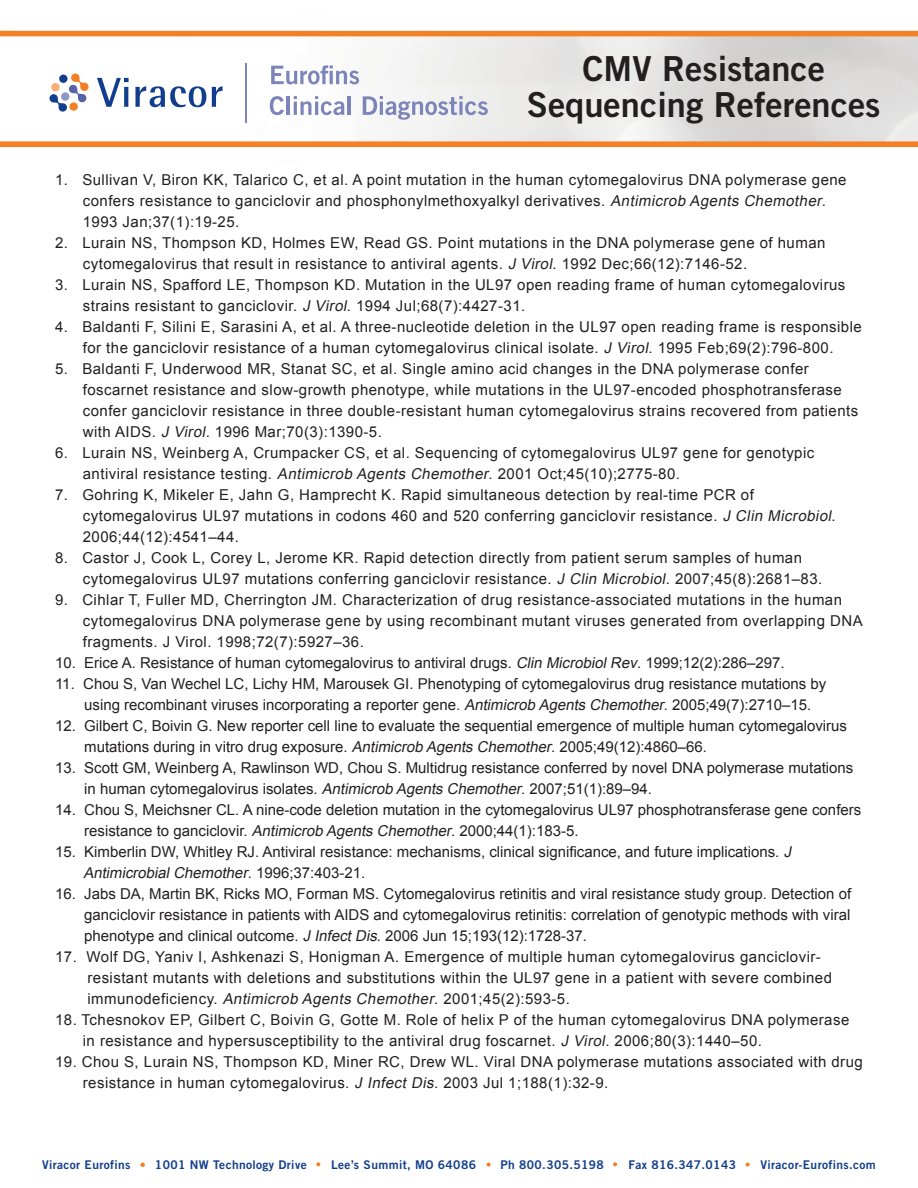
<style>
.page{position:relative;width:918px;height:1188px;background:#fff}
.page>*{position:absolute;margin:0;border:0;box-sizing:border-box;transform-origin:0 0}
.t1{font:34.5px "Trade Gothic LT Std Bd 2";color:#231f20}
.t2{font:15px "Arial";letter-spacing:.03em;color:#231f20}
.t3{font:15px "Arial";color:#231f20}
.t4{font:italic 15px "Arial";color:#231f20}
.t5{font:12px "Trade Gothic LT Std Bd 2";letter-spacing:.03em;color:#103d8c}
.s1{font-style:italic}
.s2{font-style:normal}
</style>
<div class="page">
<img style="left:0;top:30px;width:918px;height:118px">
<hr style="left:246px;top:63px;width:1px;height:59px;background:#7d84ba">
<svg style="left:271px;top:65px;width:88px;height:19px"></svg>
<svg style="left:270px;top:96px;width:14px;height:19px"></svg>
<hr style="left:287px;top:96px;width:3px;height:19px;background:#7d84ba">
<svg style="left:294px;top:96px;width:51px;height:19px"></svg>
<hr style="left:348px;top:96px;width:3px;height:19px;background:#7d84ba">
<svg style="left:363px;top:96px;width:125px;height:24px"></svg>
<svg style="left:50px;top:74px;width:39px;height:38px"></svg>
<div style="left:69px;top:102px;width:9px;height:9px;background:#f48026;border-radius:50%"></div>
<div style="left:51px;top:83px;width:9px;height:8px;background:#faae74;border-radius:50%"></div>
<div style="left:59px;top:75px;width:9px;height:8px;background:#103d8c;border-radius:50%"></div>
<svg style="left:97px;top:78px;width:32px;height:29px"></svg>
<svg style="left:135px;top:86px;width:71px;height:21px"></svg>
<svg style="left:212px;top:86px;width:11px;height:21px"></svg>
<svg style="left:140px;top:1163px;width:5px;height:4px"></svg>
<svg style="left:316px;top:1162px;width:4px;height:4px"></svg>
<svg style="left:487px;top:1163px;width:4px;height:4px"></svg>
<svg style="left:613px;top:1162px;width:4px;height:4px"></svg>
<svg style="left:746px;top:1163px;width:4px;height:4px"></svg>
<p class="t1" style="left:583px;top:47px;width:244px">CMV Resistance</p>
<p class="t1" style="left:527px;top:83px;width:355px">Sequencing References</p>
<p class="t2" style="left:55px;top:170px;width:793px">1. Sullivan V, Biron KK, Talarico C, et al. A point mutation in the human cytomegalovirus DNA polymerase gene</p>
<p class="t2" style="left:83px;top:191px;width:745px">confers resistance to ganciclovir and phosphonylmethoxyalkyl derivatives. <span class="s1">Antimicrob Agents Chemother</span>.</p>
<p class="t2" style="left:83px;top:212px;width:158px">1993 Jan;37(1):19-25.</p>
<p class="t2" style="left:55px;top:233px;width:772px">2. Lurain NS, Thompson KD, Holmes EW, Read GS. Point mutations in the DNA polymerase gene of human</p>
<p class="t2" style="left:83px;top:254px;width:666px">cytomegalovirus that result in resistance to antiviral agents. <span class="s1">J Virol</span>. 1992 Dec;66(12):7146-52.</p>
<p class="t2" style="left:55px;top:275px;width:792px">3. Lurain NS, Spafford LE, Thompson KD. Mutation in the UL97 open reading frame of human cytomegalovirus</p>
<p class="t2" style="left:83px;top:296px;width:444px">strains resistant to ganciclovir. <span class="s1">J Virol</span>. 1994 Jul;68(7):4427-31.</p>
<p class="t2" style="left:55px;top:317px;width:808px">4. Baldanti F, Silini E, Sarasini A, et al. A three-nucleotide deletion in the UL97 open reading frame is responsible</p>
<p class="t2" style="left:83px;top:338px;width:752px">for the ganciclovir resistance of a human cytomegalovirus clinical isolate. <span class="s1">J Virol</span>. 1995 Feb;69(2):796-800.</p>
<p class="t2" style="left:55px;top:359px;width:755px">5. Baldanti F, Underwood MR, Stanat SC, et al. Single amino acid changes in the DNA polymerase confer</p>
<p class="t2" style="left:83px;top:380px;width:761px">foscarnet resistance and slow-growth phenotype, while mutations in the UL97-encoded phosphotransferase</p>
<p class="t2" style="left:83px;top:401px;width:777px">confer ganciclovir resistance in three double-resistant human cytomegalovirus strains recovered from patients</p>
<p class="t2" style="left:83px;top:422px;width:301px">with AIDS. <span class="s1">J Virol</span>. 1996 Mar;70(3):1390-5.</p>
<p class="t2" style="left:55px;top:443px;width:761px">6. Lurain NS, Weinberg A, Crumpacker CS, et al. Sequencing of cytomegalovirus UL97 gene for genotypic</p>
<p class="t2" style="left:83px;top:464px;width:599px">antiviral resistance testing. <span class="s1">Antimicrob Agents Chemother</span>. 2001 Oct;45(10);2775-80.</p>
<p class="t2" style="left:55px;top:485px;width:700px">7. Gohring K, Mikeler E, Jahn G, Hamprecht K. Rapid simultaneous detection by real-time PCR of</p>
<p class="t2" style="left:83px;top:506px;width:754px">cytomegalovirus UL97 mutations in codons 460 and 520 conferring ganciclovir resistance. <span class="s1">J Clin Microbiol</span>.</p>
<p class="t2" style="left:83px;top:527px;width:158px">2006;44(12):4541–44.</p>
<p class="t2" style="left:55px;top:548px;width:748px">8. Castor J, Cook L, Corey L, Jerome KR. Rapid detection directly from patient serum samples of human</p>
<p class="t2" style="left:83px;top:569px;width:741px">cytomegalovirus UL97 mutations conferring ganciclovir resistance. <span class="s1">J Clin Microbiol</span>. 2007;45(8):2681–83.</p>
<p class="t2" style="left:55px;top:590px;width:788px">9. Cihlar T, Fuller MD, Cherrington JM. Characterization of drug resistance-associated mutations in the human</p>
<p class="t2" style="left:83px;top:611px;width:781px">cytomegalovirus DNA polymerase gene by using recombinant mutant viruses generated from overlapping DNA</p>
<p class="t2" style="left:83px;top:632px;width:283px">fragments. J Virol. 1998;72(7):5927–36.</p>
<p class="t3" style="left:55px;top:653px;width:731px">10. Erice A. Resistance of human cytomegalovirus to antiviral drugs. <span class="s1">Clin MicrobiolRev</span>. 1999;12(2):286–297.</p>
<p class="t3" style="left:55px;top:674px;width:773px">11. Chou S, Van Wechel LC, Lichy HM, Marousek GI. Phenotyping of cytomegalovirus drug resistance mutations by</p>
<p class="t3" style="left:84px;top:695px;width:729px">using recombinant viruses incorporating a reporter gene. <span class="s1">Antimicrob Agents Chemother</span>. 2005;49(7):2710–15.</p>
<p class="t3" style="left:55px;top:716px;width:793px">12. Gilbert C, Boivin G. New reporter cell line to evaluate the sequential emergence of multiple human cytomegalovirus</p>
<p class="t3" style="left:84px;top:737px;width:624px">mutations during in vitro drug exposure. <span class="s1">Antimicrob Agents Chemother</span>. 2005;49(12):4860–66.</p>
<p class="t3" style="left:55px;top:758px;width:800px">13. Scott GM, Weinberg A, Rawlinson WD, Chou S. Multidrug resistance conferred by novel DNA polymerase mutations</p>
<p class="t3" style="left:84px;top:779px;width:569px">in human cytomegalovirus isolates. <span class="s1">Antimicrob Agents Chemother</span>. 2007;51(1):89–94.</p>
<p class="t3" style="left:55px;top:800px;width:808px">14. Chou S, Meichsner CL. A nine-code deletion mutation in the cytomegalovirus UL97 phosphotransferase gene confers</p>
<p class="t3" style="left:84px;top:821px;width:496px">resistance to ganciclovir. <span class="s1">Antimicrob Agents Chemother</span>. 2000;44(1):183-5.</p>
<p class="t3" style="left:55px;top:842px;width:741px">15. Kimberlin DW, Whitley RJ. Antiviral resistance: mechanisms, clinical significance, and future implications. <span class="s1">J</span></p>
<p class="t4" style="left:83px;top:863px;width:283px">AntimicrobialChemother<span class="s2">. 1 9 9 6 ; 3 7 : 4 0 3 - 2 1 .</span></p>
<p class="t3" style="left:55px;top:884px;width:798px">16. Jabs DA, Martin BK, Ricks MO, Forman MS. Cytomegalovirus retinitis and viral resistance study group. Detection of</p>
<p class="t3" style="left:84px;top:905px;width:768px">ganciclovir resistance in patients with AIDS and cytomegalovirus retinitis: correlation of genotypic methods with viral</p>
<p class="t3" style="left:84px;top:926px;width:504px">phenotype and clinical outcome. <span class="s1">J InfectDis</span>. 2006 Jun 15;193(12):1728-37.</p>
<p class="t2" style="left:55px;top:947px;width:767px">17. Wolf DG, Yaniv I, Ashkenazi S, Honigman A. Emergence of multiple human cytomegalovirus ganciclovir-</p>
<p class="t2" style="left:87px;top:968px;width:746px">resistant mutants with deletions and substitutions within the UL97 gene in a patient with severe combined</p>
<p class="t2" style="left:87px;top:989px;width:484px">immunodeficiency. <span class="s1">Antimicrob Agents Chemother</span>. 2001;45(2):593-5.</p>
<p class="t2" style="left:55px;top:1010px;width:796px">18. Tchesnokov EP, Gilbert C, Boivin G, Gotte M. Role of helix P of the human cytomegalovirus DNA polymerase</p>
<p class="t2" style="left:83px;top:1031px;width:681px">in resistance and hypersusceptibility to the antiviral drug foscarnet. <span class="s1">J Virol</span>. 2006;80(3):1440–50.</p>
<p class="t2" style="left:55px;top:1052px;width:809px">19. Chou S, Lurain NS, Thompson KD, Miner RC, Drew WL. Viral DNA polymerase mutations associated with drug</p>
<p class="t2" style="left:83px;top:1073px;width:527px">resistance in human cytomegalovirus. <span class="s1">J Infect Dis</span>. 2003 Jul 1;188(1):32-9.</p>
<p class="t5" style="left:42px;top:1157px;width:90px">Viracor Eurofins</p>
<p class="t5" style="left:155px;top:1157px;width:153px">1001 NW Technology Drive</p>
<p class="t5" style="left:331px;top:1157px;width:146px">Lee’s Summit, MO 64086</p>
<p class="t5" style="left:501px;top:1157px;width:105px">Ph 800.305.5198</p>
<p class="t5" style="left:628px;top:1157px;width:109px">Fax 816.347.0143</p>
<p class="t5" style="left:761px;top:1157px;width:117px">Viracor-Eurofins.com</p>
</div>
